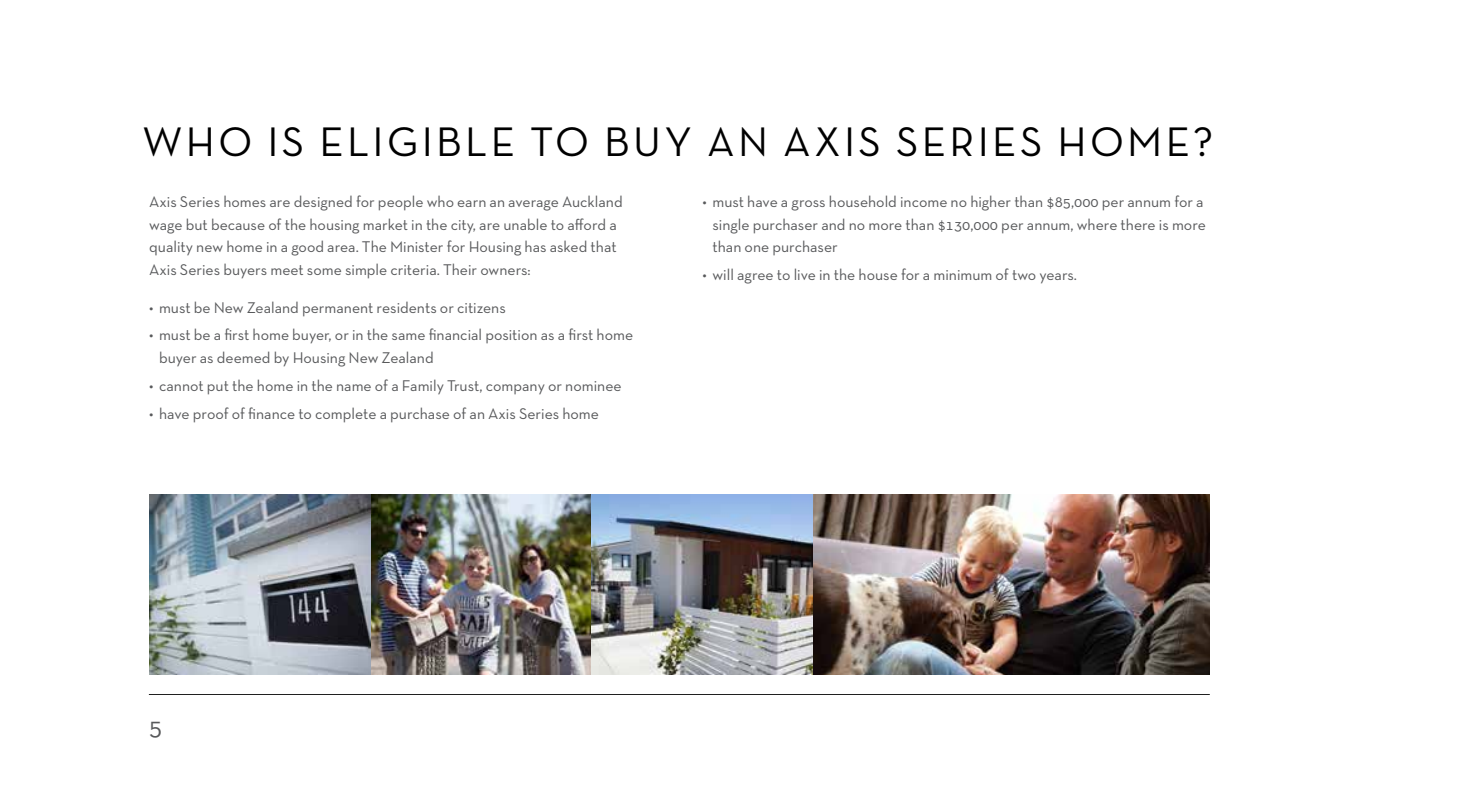
<style>
.page{position:relative;width:1474px;height:794px;background:#fff}
.page>*{position:absolute;margin:0;border:0;box-sizing:border-box;transform-origin:0 0}
.t1{font:42px "Neutra Text TF";letter-spacing:.08em;color:#000}
.t2{font:26.25px "Neutra Text TF";color:#58595b}
.t3{font:15.75px/22.8px "Neutra Text TF";color:#58595b}
</style>
<div class="page">
<img style="left:149px;top:495px;width:1060px;height:179px">
<hr style="left:149px;top:694px;width:1060px;height:1px;background:#000">
<h1 class="t1" style="left:142px;top:117px;width:228px">WHO is eligibl</h1>
<h1 class="t1" style="left:490px;top:117px;width:142px">e to buy</h1>
<h1 class="t1" style="left:707px;top:117px;width:129px">an Axis</h1>
<h1 class="t1" style="left:896px;top:117px;width:318px">SERIES Hom e?</h1>
<p class="t3" style="left:149px;top:190px;width:475px">Axis Series homes are designed for people who earn an average Auckland wage but because of the housing market in the city, are unable to afford a quality new home in a good area. The Minister for Housing has asked that Axis Series buyers meet some simple criteria. Their owners:</p>
<p class="t3" style="left:149px;top:296px;width:358px">• must be New Zealand permanent residents or citizens</p>
<p class="t3" style="left:159px;top:323px;width:475px;text-indent:-10px">• must be a first home buyer, or in the same financial position as a first home buyer as deemed by Housing New Zealand</p>
<p class="t3" style="left:149px;top:374px;width:474px">• cannot put the home in the name of a Family Trust, company or nominee</p>
<p class="t3" style="left:149px;top:401px;width:451px">• have proof of finance to complete a purchase of an Axis Series home</p>
<p class="t3" style="left:712px;top:190px;width:495px;text-indent:-10px">• must have a gross household income no higher than $85,000 per annum for a single purchaser and no more than $130,000 per annum, where there is more than one purchaser</p>
<p class="t3" style="left:702px;top:263px;width:376px">• will agree to live in the house for a minimum of two years.</p>
<h2 class="t2" style="left:149px;top:710px;width:15px">5</h2>
</div>
